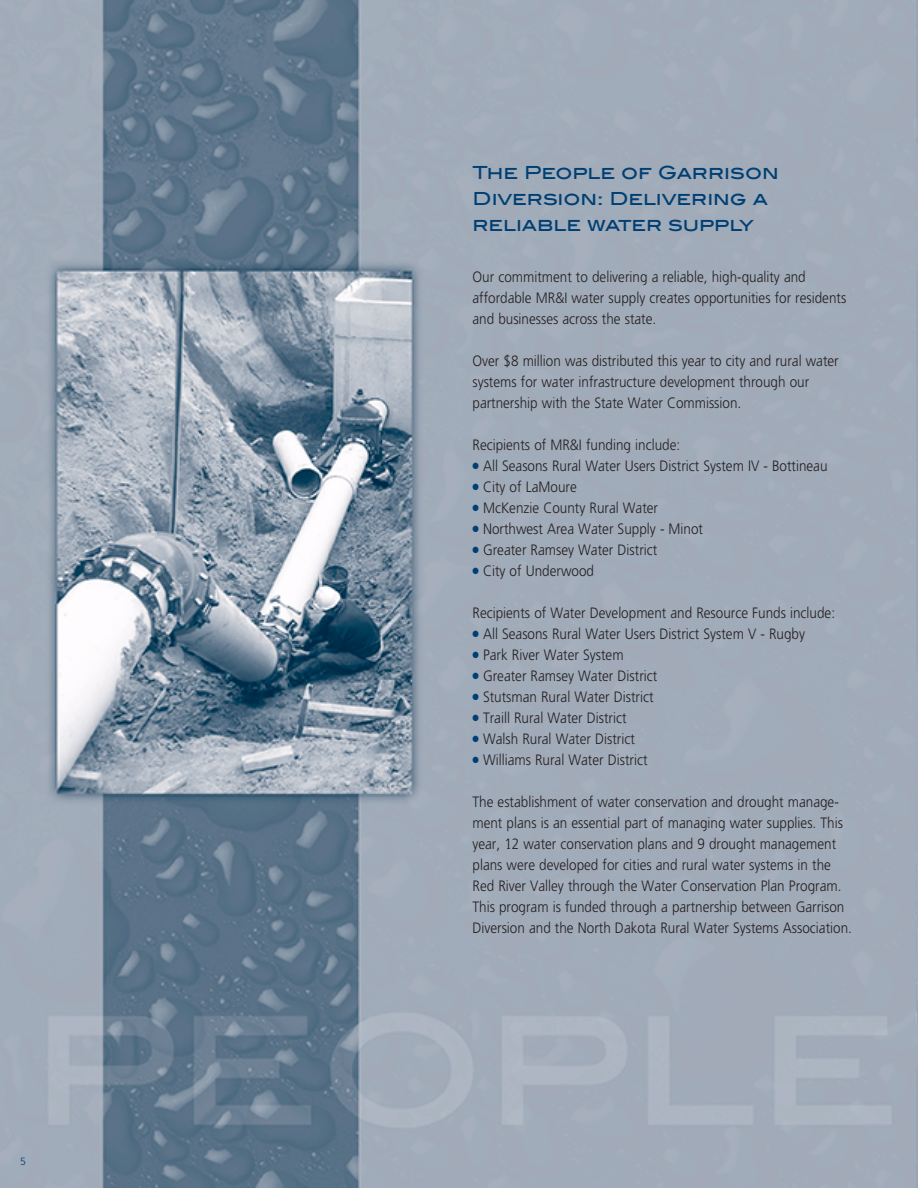
<style>
.page{position:relative;width:918px;height:1188px;background:#fff}
.page>*{position:absolute;margin:0;border:0;box-sizing:border-box;transform-origin:0 0}
.t1{font:18px/26px "Blair Md ITCTT Medium";color:#003f73}
.t2{font:300 15px/21px "Freeway";color:#231f20;scale:.9 1}
.t3{font:300 10.5px "Freeway";color:#003f73}
.s1{color:#003f73}
</style>
<div class="page">
<img style="left:0;top:0;width:918px;height:1188px">
<p class="t3" style="left:20px;top:1157px;width:7px">5</p>
<p class="t1" style="left:472px;top:160px;width:308px">The People of Garrison<br>Diversion: Delivering a reliable water supply</p>
<p class="t2" style="left:472px;top:267px;width:417px">Our commitment to delivering a reliable, high-quality and affordable MR&amp;I water supply creates opportunities for residents and businesses across the state.</p>
<p class="t2" style="left:472px;top:351px;width:408px">Over $8 million was distributed this year to city and rural water systems for water infrastructure development through our partnership with the State Water Commission.</p>
<p class="t2" style="left:472px;top:435px;width:232px">Recipients of MR&amp;I funding include:</p>
<p class="t2" style="left:472px;top:456px;width:396px"><span class="s1">●</span> All Seasons Rural Water Users District System IV - Bottineau</p>
<p class="t2" style="left:472px;top:477px;width:117px"><span class="s1">●</span> City of LaMoure</p>
<p class="t2" style="left:472px;top:498px;width:208px"><span class="s1">●</span> McKenzie County Rural Water</p>
<p class="t2" style="left:472px;top:519px;width:258px"><span class="s1">●</span> Northwest Area Water Supply - Minot</p>
<p class="t2" style="left:472px;top:540px;width:207px"><span class="s1">●</span> Greater Ramsey Water District</p>
<p class="t2" style="left:472px;top:561px;width:137px"><span class="s1">●</span> City of Underwood</p>
<p class="t2" style="left:473px;top:603px;width:404px">Recipients of Water Development and Resource Funds include:</p>
<p class="t2" style="left:472px;top:624px;width:371px"><span class="s1">●</span> All Seasons Rural Water Users District System V - Rugby</p>
<p class="t2" style="left:472px;top:645px;width:169px"><span class="s1">●</span> Park River Water System</p>
<p class="t2" style="left:472px;top:666px;width:207px"><span class="s1">●</span> Greater Ramsey Water District</p>
<p class="t2" style="left:472px;top:687px;width:203px"><span class="s1">●</span> Stutsman Rural Water District</p>
<p class="t2" style="left:472px;top:708px;width:173px"><span class="s1">●</span> Traill Rural Water District</p>
<p class="t2" style="left:472px;top:729px;width:182px"><span class="s1">●</span> Walsh Rural Water District</p>
<p class="t2" style="left:472px;top:750px;width:196px"><span class="s1">●</span> Williams Rural Water District</p>
<p class="t2" style="left:473px;top:792px;width:423px">The establishment of water conservation and drought manage&shy;ment plans is an essential part of managing water supplies. This year, 12 water conservation plans and 9 drought management plans were developed for cities and rural water systems in the Red River Valley through the Water Conservation Plan Program.<br>This program is funded through a partnership between Garrison Diversion and the North Dakota Rural Water Systems Association.</p>
</div>
